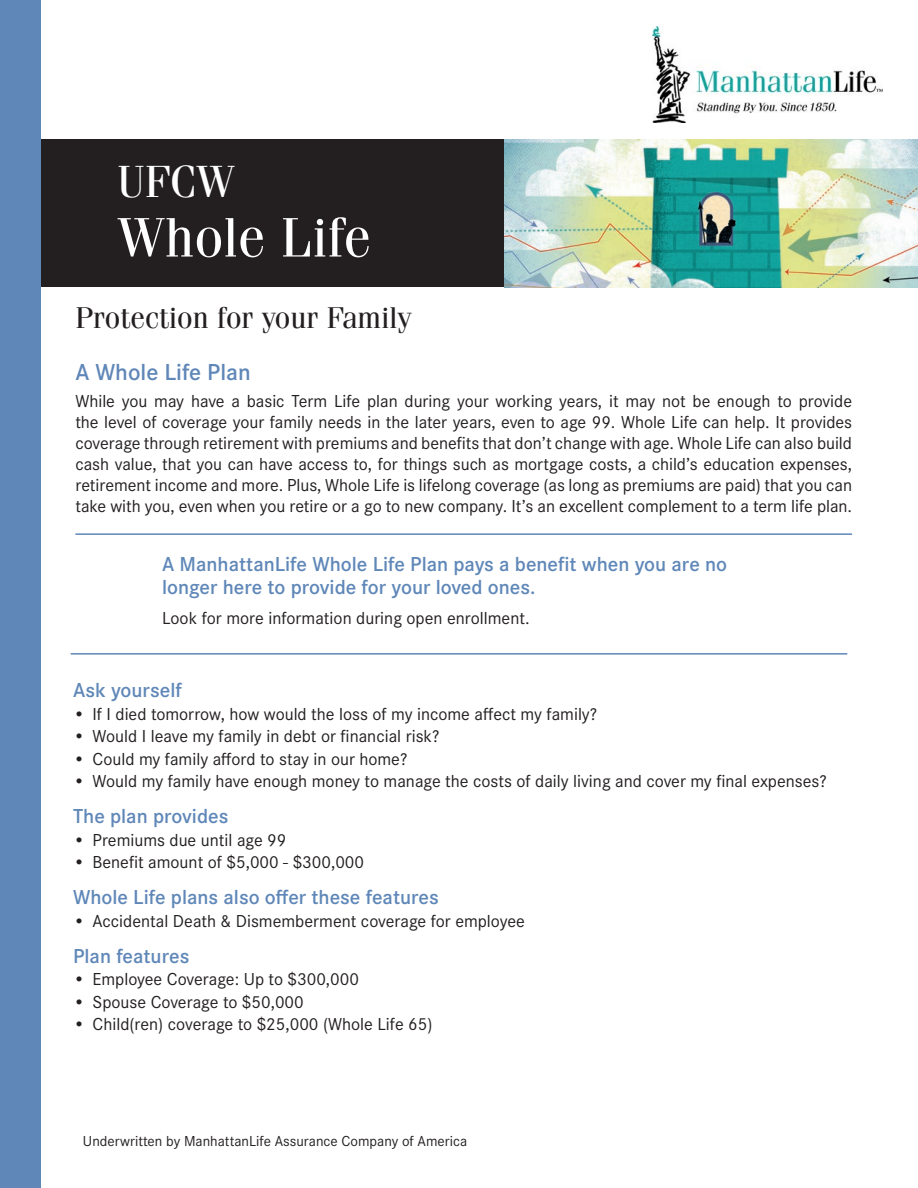
<style>
.page{position:relative;width:918px;height:1188px;background:#fff}
.page>*{position:absolute;margin:0;border:0;box-sizing:border-box;transform-origin:0 0}
.t1{font:55.5px "Fenice Pro ITC";color:#fff}
.t2{font:45px "Fenice Pro ITC";color:#fff}
.t3{font:30px "Fenice Pro ITC";color:#231f20}
.t4{font:600 24px "Corporate S Pro";color:#5f87b8}
.t5{font:600 21px/22.5px "Corporate S Pro";color:#5f87b8}
.t6{font:18px/21px "Corporate S Pro";color:#231f20;text-align:justify}
.t7{font:15px "Corporate S Pro";color:#231f20}
</style>
<div class="page">
<div style="left:40px;top:139px;width:878px;height:148px;background:#231f20"></div>
<img style="left:504px;top:139px;width:414px;height:148px">
<hr style="left:75px;top:533px;width:777px;height:2px;background:#5f87b8">
<hr style="left:71px;top:653px;width:776px;height:2px;background:#5f87b8">
<img style="left:653px;top:26px;width:229px;height:97px">
<div style="left:0;top:0;width:40px;height:1188px;background:#5f87b8"></div>
<p class="t2" style="left:117px;top:153px;width:119px">UFCW</p>
<p class="t1" style="left:117px;top:203px;width:255px">Whole Life</p>
<p class="t3" style="left:75px;top:299px;width:337px">Protection for your Family</p>
<p class="t4" style="left:75px;top:354px;width:177px">A Whole Life Plan</p>
<p class="t6" style="left:75px;top:389px;width:778px">While you may have a basic Term Life plan during your working years, it may not be enough to provide the level of coverage your family needs in the later years, even to age 99. Whole Life can help. It provides coverage through retirement with premiums and benefits that don’t change with age. Whole Life can also build cash value, that you can have access to, for things such as mortgage costs, a child’s education expenses, retirement income and more. Plus, Whole Life is lifelong coverage (as long as premiums are paid) that you can</p>
<p class="t6" style="left:75px;top:494px;width:778px">take with you, even when you retire or a go to new company. It’s an excellent complement to a term life plan.</p>
<p class="t5" style="left:162px;top:552px;width:567px">A ManhattanLife Whole Life Plan pays a benefit when you are no longer here to provide for your loved ones.</p>
<p class="t6" style="left:162px;top:606px;width:369px">Look for more information during open enrollment.</p>
<p class="t5" style="left:73px;top:678px;width:110px">Ask yourself</p>
<p class="t6" style="left:73px;top:702px;width:526px">• If I died tomorrow, how would the loss of my income affect my family?</p>
<p class="t6" style="left:73px;top:725px;width:368px">• Would I leave my family in debt or financial risk?</p>
<p class="t6" style="left:73px;top:747px;width:336px">• Could my family afford to stay in our home?</p>
<p class="t6" style="left:73px;top:770px;width:755px">• Would my family have enough money to manage the costs of daily living and cover my final expenses?</p>
<p class="t5" style="left:73px;top:804px;width:157px">The plan provides</p>
<p class="t6" style="left:73px;top:828px;width:215px">• Premiums due until age 99</p>
<p class="t6" style="left:73px;top:851px;width:293px">• Benefit amount of $5,000 - $300,000</p>
<p class="t5" style="left:73px;top:885px;width:367px">Whole Life plans also offer these features</p>
<p class="t6" style="left:73px;top:909px;width:453px">• Accidental Death &amp; Dismemberment coverage for employee</p>
<p class="t5" style="left:73px;top:943px;width:118px">Plan features</p>
<p class="t6" style="left:73px;top:968px;width:288px">• Employee Coverage: Up to $300,000</p>
<p class="t6" style="left:73px;top:990px;width:232px">• Spouse Coverage to $50,000</p>
<p class="t6" style="left:73px;top:1013px;width:361px">• Child(ren) coverage to $25,000 (Whole Life 65)</p>
<p class="t7" style="left:83px;top:1131px;width:386px">Underwritten by ManhattanLife Assurance Company of America</p>
</div>
